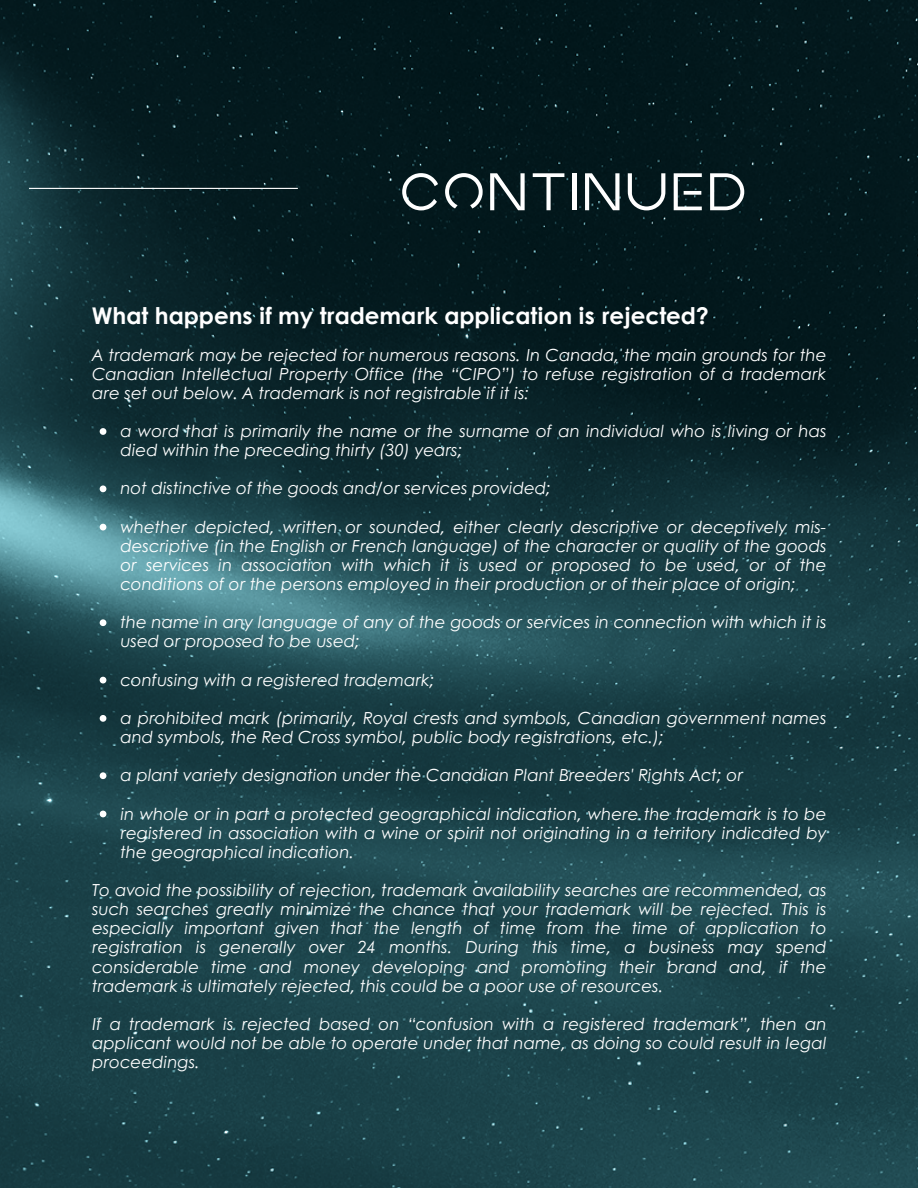
<style>
.page{position:relative;width:918px;height:1188px;background:#fff}
.page>*{position:absolute;margin:0;border:0;box-sizing:border-box;transform-origin:0 0}
.t1{font:59.25px "Earth Orbiter";color:#fff}
.t2{font:700 23.1px "Century Gothic";color:#fff}
.t3{font:italic 16.65px/19.2px "Century Gothic";color:#fff;text-align:justify}
</style>
<div class="page">
<img style="left:0;top:0;width:918px;height:1188px">
<hr style="left:29px;top:188px;width:269px;height:1px;background:#fff">
<svg style="left:100px;top:428px;width:6px;height:7px"></svg>
<svg style="left:100px;top:485px;width:6px;height:7px"></svg>
<svg style="left:100px;top:524px;width:6px;height:6px"></svg>
<svg style="left:100px;top:619px;width:6px;height:7px"></svg>
<svg style="left:100px;top:677px;width:6px;height:6px"></svg>
<svg style="left:100px;top:715px;width:6px;height:7px"></svg>
<svg style="left:100px;top:772px;width:6px;height:7px"></svg>
<svg style="left:100px;top:811px;width:6px;height:6px"></svg>
<p class="t1" style="left:399px;top:162px;width:350px">CONTINUED</p>
<p class="t2" style="left:92px;top:298px;width:619px">What happens if my trademark application is rejected?</p>
<p class="t3" style="left:92px;top:344px;width:736px">A trademark may be rejected for numerous reasons. In Canada, the main grounds for the Canadian Intellectual Property Office (the “CIPO”) to refuse registration of a trademark are set out below. A trademark is not registrable if it is:</p>
<p class="t3" style="left:120px;top:421px;width:708px">a word that is primarily the name or the surname of an individual who is living or has died within the preceding thirty (30) years;</p>
<p class="t3" style="left:120px;top:478px;width:432px">not distinctive of the goods and/or services provided;</p>
<p class="t3" style="left:120px;top:516px;width:708px">whether depicted, written or sounded, either clearly descriptive or deceptively mis&shy;descriptive (in the English or French language) of the character or quality of the goods or services in association with which it is used or proposed to be used, or of the conditions of or the persons employed in their production or of their place of origin;</p>
<p class="t3" style="left:120px;top:612px;width:708px">the name in any language of any of the goods or services in connection with which it is used or proposed to be used;</p>
<p class="t3" style="left:120px;top:669px;width:316px">confusing with a registered trademark;</p>
<p class="t3" style="left:120px;top:708px;width:708px">a prohibited mark (primarily, Royal crests and symbols, Canadian government names and symbols, the Red Cross symbol, public body registrations, etc.);</p>
<p class="t3" style="left:120px;top:765px;width:624px">a plant variety designation under the Canadian Plant Breeders' Rights Act; or</p>
<p class="t3" style="left:120px;top:803px;width:708px">in whole or in part a protected geographical indication, where the trademark is to be registered in association with a wine or spirit not originating in a territory indicated by the geographical indication.</p>
<p class="t3" style="left:92px;top:880px;width:736px">To avoid the possibility of rejection, trademark availability searches are recommended, as such searches greatly minimize the chance that your trademark will be rejected. This is especially important given that the length of time from the time of application to registration is generally over 24 months. During this time, a business may spend considerable time and money developing and promoting their brand and, if the trademark is ultimately rejected, this could be a poor use of resources.</p>
<p class="t3" style="left:92px;top:1014px;width:736px">If a trademark is rejected based on “confusion with a registered trademark”, then an applicant would not be able to operate under that name, as doing so could result in legal proceedings.</p>
</div>
